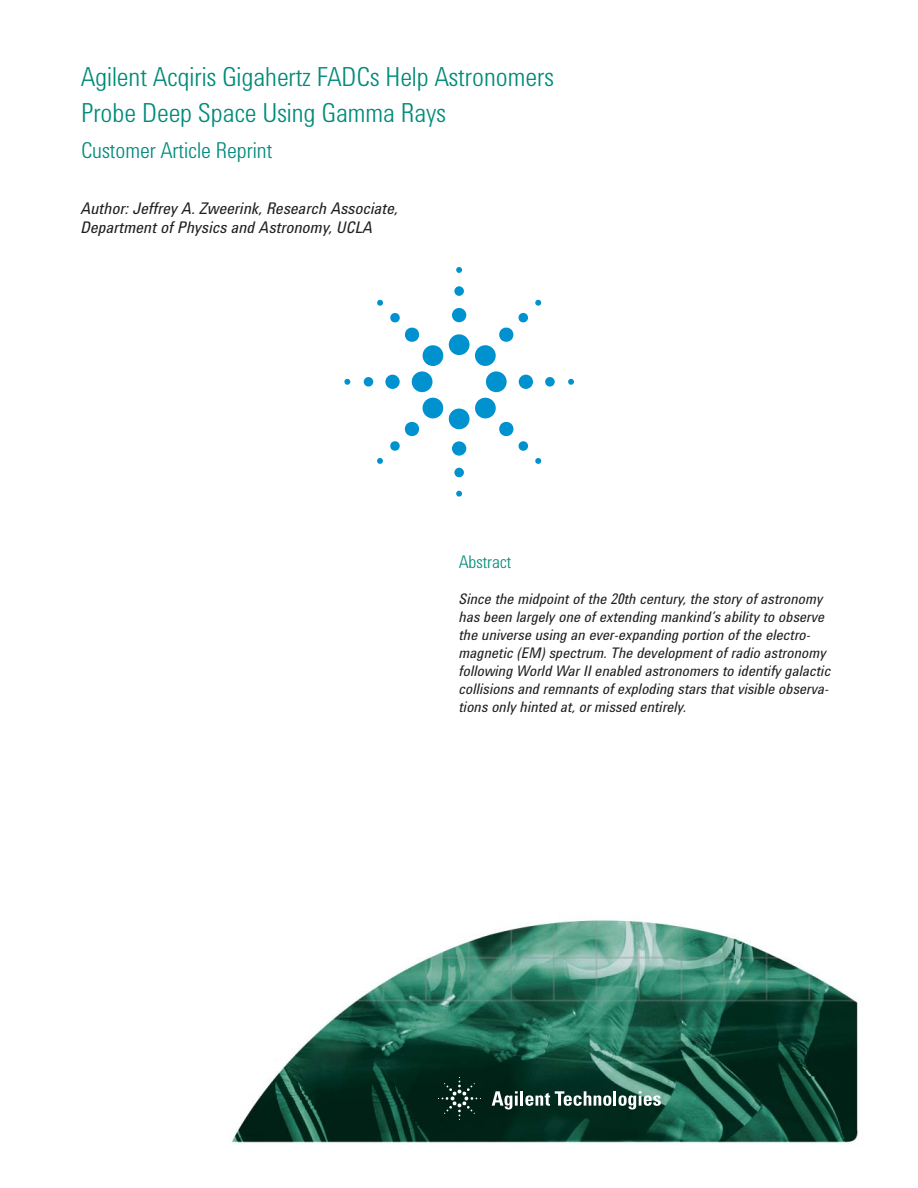
<style>
.page{position:relative;width:918px;height:1188px;background:#fff}
.page>*{position:absolute;margin:0;border:0;box-sizing:border-box;transform-origin:0 0}
.t1{font:300 27px/36px "Agilent Condensed CFF";color:#008b7a}
.t2{font:300 22.5px "Agilent Condensed CFF";color:#008b7a}
.t3{font:300 18px "Agilent Condensed CFF";color:#008b7a}
.t4{font:italic 16.5px/19.5px "Agilent Condensed CFF";color:#231f20}
.t5{font:italic 15px/18px "Agilent Condensed CFF";color:#231f20}
</style>
<div class="page">
<img style="left:231px;top:920px;width:627px;height:224px">
<div style="left:449px;top:334px;width:21px;height:21px;background:#0092cf;border-radius:50%"></div>
<div style="left:452px;top:308px;width:14px;height:14px;background:#0092cf;border-radius:50%"></div>
<div style="left:454px;top:286px;width:10px;height:10px;background:#0092cf;border-radius:50%"></div>
<svg style="left:456px;top:267px;width:6px;height:6px"></svg>
<div style="left:486px;top:371px;width:21px;height:21px;background:#0092cf;border-radius:50%"></div>
<div style="left:519px;top:375px;width:14px;height:14px;background:#0092cf;border-radius:50%"></div>
<div style="left:545px;top:377px;width:10px;height:10px;background:#0092cf;border-radius:50%"></div>
<svg style="left:568px;top:379px;width:6px;height:6px"></svg>
<div style="left:449px;top:409px;width:21px;height:20px;background:#0092cf;border-radius:50%"></div>
<div style="left:452px;top:441px;width:14px;height:15px;background:#0092cf;border-radius:50%"></div>
<div style="left:454px;top:468px;width:10px;height:9px;background:#0092cf;border-radius:50%"></div>
<svg style="left:456px;top:491px;width:6px;height:6px"></svg>
<div style="left:412px;top:371px;width:21px;height:21px;background:#0092cf;border-radius:50%"></div>
<div style="left:385px;top:375px;width:15px;height:14px;background:#0092cf;border-radius:50%"></div>
<div style="left:364px;top:377px;width:9px;height:10px;background:#0092cf;border-radius:50%"></div>
<svg style="left:344px;top:379px;width:6px;height:6px"></svg>
<svg style="left:475px;top:313px;width:53px;height:53px"></svg>
<svg style="left:535px;top:299px;width:6px;height:7px"></svg>
<svg style="left:475px;top:397px;width:53px;height:54px"></svg>
<svg style="left:535px;top:458px;width:7px;height:6px"></svg>
<svg style="left:390px;top:397px;width:54px;height:54px"></svg>
<svg style="left:377px;top:458px;width:6px;height:6px"></svg>
<svg style="left:390px;top:313px;width:54px;height:53px"></svg>
<svg style="left:377px;top:300px;width:6px;height:6px"></svg>
<svg style="left:492px;top:1091px;width:26px;height:18px"></svg>
<hr style="left:520px;top:1091px;width:3px;height:15px;background:#fff">
<svg style="left:525px;top:1091px;width:136px;height:18px"></svg>
<svg style="left:438px;top:1077px;width:43px;height:43px;background:#17342a"></svg>
<h1 class="t1" style="left:81px;top:62px;width:474px">Agilent Acqiris Gigahertz FADCs Help Astronomers<br>Probe Deep Space Using Gamma Rays</h1>
<h2 class="t2" style="left:81px;top:143px;width:193px">Customer Article Reprint</h2>
<p class="t4" style="left:81px;top:200px;width:319px">Author: Jeffrey A. Zweerink, Research Associate,<br>Department of Physics and Astronomy, UCLA</p>
<p class="t3" style="left:459px;top:555px;width:54px">Abstract</p>
<p class="t5" style="left:459px;top:591px;width:373px">Since the midpoint of the 20th century, the story of astronomy has been largely one of extending mankind’s ability to observe the universe using an ever-expanding portion of the electro&shy;magnetic (EM) spectrum. The development of radio astronomy following World War II enabled astronomers to identify galactic collisions and remnants of exploding stars that visible observa&shy;tions only hinted at, or missed entirely.</p>
</div>
